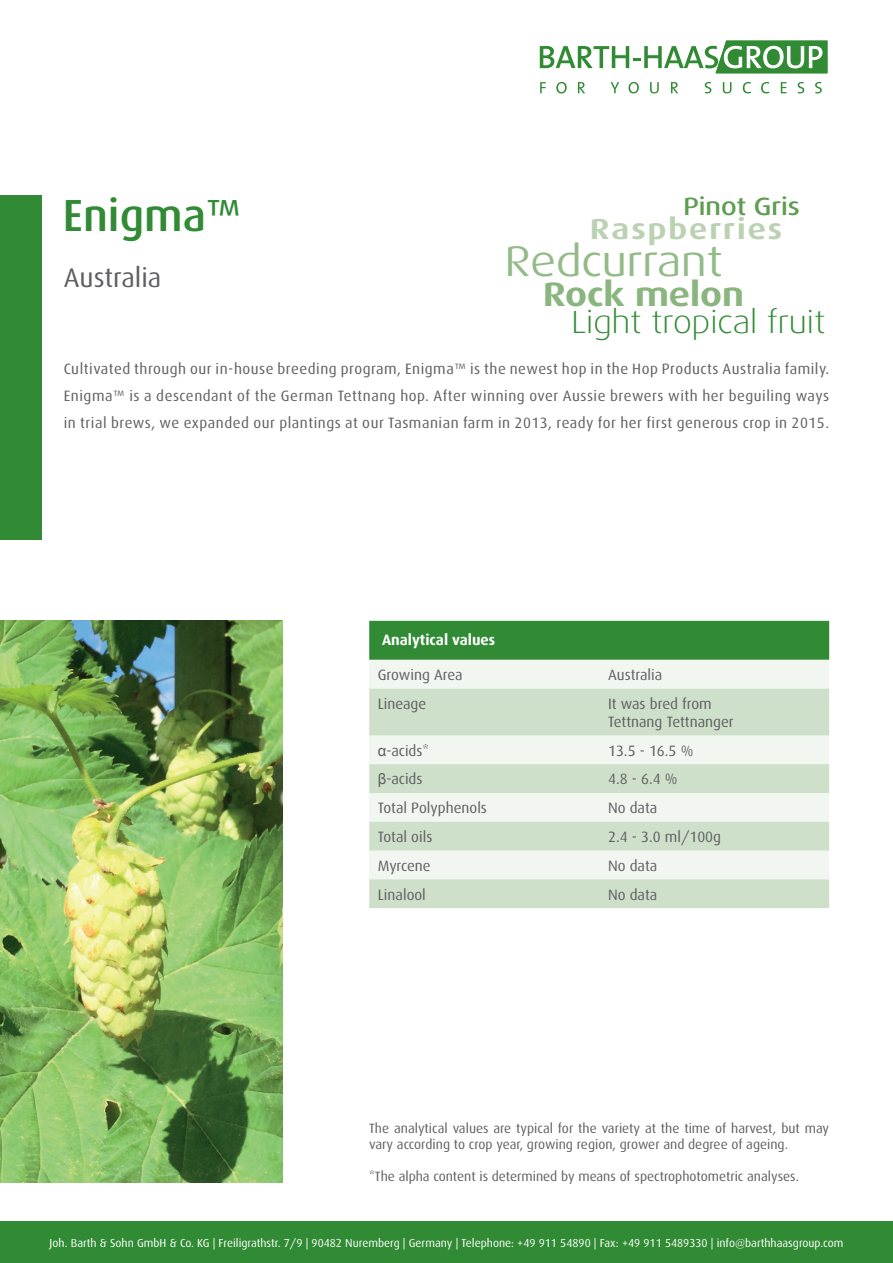
<style>
.page{position:relative;width:893px;height:1263px;background:#fff}
.page>*{position:absolute;margin:0;border:0;box-sizing:border-box;transform-origin:0 0}
.t1{font:500 45px "Dax";color:#318b34}
.t2{font:42.75px "Dax Wide";color:#93bb88}
.t3{font:700 33.75px "Dax Wide";color:#8ab57f}
.t4{font:300 31.95px "Dax Wide";color:#318b34}
.t5{font:700 28.8px "Dax Wide";letter-spacing:.07em;color:#bad2b2}
.t6{font:27px "Dax";color:#5f5f62}
.t7{font:500 24.9px "Dax Wide";color:#5d9d51}
.t8{font:15px/27px "Dax";color:#5f5f62}
.t9{font:700 15px "Dax";color:#fff}
.t10{font:13.5px/16.2px "Dax";color:#5f5f62}
.t11{font:11.55px "Dax";color:#fff}
.s1{font-family:"Arial"}
</style>
<div class="page">
<div style="left:369px;top:621px;width:460px;height:39px;background:#318b34"></div>
<div style="left:369px;top:660px;width:460px;height:29px;background:#f1f6f0"></div>
<svg style="left:369px;top:689px;width:460px;height:219px;fill:#cfe0ca"></svg>
<img style="left:0;top:621px;width:283px;height:561px">
<div style="left:0;top:195px;width:41px;height:344px;background:#318b34"></div>
<div style="left:0;top:1221px;width:893px;height:42px;background:#318b34"></div>
<svg style="left:540px;top:82px;width:6px;height:11px"></svg>
<svg style="left:556px;top:82px;width:11px;height:11px"></svg>
<svg style="left:578px;top:82px;width:7px;height:11px"></svg>
<svg style="left:611px;top:82px;width:8px;height:11px"></svg>
<svg style="left:628px;top:82px;width:11px;height:11px"></svg>
<svg style="left:650px;top:82px;width:9px;height:11px"></svg>
<svg style="left:671px;top:82px;width:7px;height:11px"></svg>
<svg style="left:705px;top:82px;width:6px;height:11px"></svg>
<svg style="left:723px;top:82px;width:8px;height:11px"></svg>
<svg style="left:743px;top:82px;width:8px;height:11px"></svg>
<svg style="left:761px;top:82px;width:8px;height:11px"></svg>
<svg style="left:781px;top:82px;width:5px;height:11px"></svg>
<svg style="left:798px;top:82px;width:6px;height:11px"></svg>
<svg style="left:815px;top:82px;width:7px;height:11px"></svg>
<svg style="left:540px;top:40px;width:287px;height:33px"></svg>
<h1 class="t1" style="left:63px;top:190px;width:180px">Enigma™</h1>
<h3 class="t6" style="left:64px;top:263px;width:99px">Australia</h3>
<h3 class="t7" style="left:683px;top:192px;width:118px">Pinot Gris</h3>
<h2 class="t2" style="left:505px;top:237px;width:219px">Redcurrant</h2>
<h3 class="t3" style="left:543px;top:275px;width:202px">Rock melon</h3>
<h3 class="t4" style="left:572px;top:304px;width:255px">Light tropical fruit</h3>
<h3 class="t5" style="left:590px;top:213px;width:194px">Raspberries</h3>
<p class="t8" style="left:64px;top:356px;width:767px;text-align:justify">Cultivated through our in-house breeding program, Enigma™ is the newest hop in the Hop Products Australia family.<br>Enigma™ is a descendant of the German Tettnang hop. After winning over Aussie brewers with her beguiling ways in trial brews, we expanded our plantings at our Tasmanian farm in 2013, ready for her first generous crop in 2015.</p>
<p class="t9" style="left:382px;top:632px;width:115px">Analytical values</p>
<p class="t8" style="left:378px;top:661px;width:86px">Growing Area</p>
<p class="t8" style="left:608px;top:661px;width:56px">Australia</p>
<p class="t8" style="left:378px;top:690px;width:50px">Lineage</p>
<p class="t8" style="left:608px;top:695px;width:127px;line-height:18px">It was bred from<br>Tettnang Tettnanger</p>
<p class="t8" style="left:378px;top:737px;width:53px"><span class="s1">α</span>-acids*</p>
<p class="t8" style="left:608px;top:737px;width:87px">13.5 - 16.5 %</p>
<p class="t8" style="left:378px;top:766px;width:46px"><span class="s1">β</span>-acids</p>
<p class="t8" style="left:608px;top:766px;width:71px">4.8 - 6.4 %</p>
<p class="t8" style="left:378px;top:795px;width:111px">Total Polyphenols</p>
<p class="t8" style="left:608px;top:795px;width:51px">No data</p>
<p class="t8" style="left:378px;top:823px;width:56px">Total oils</p>
<p class="t8" style="left:608px;top:823px;width:115px">2.4 - 3.0 ml/100g</p>
<p class="t8" style="left:378px;top:852px;width:55px">Myrcene</p>
<p class="t8" style="left:608px;top:852px;width:51px">No data</p>
<p class="t8" style="left:378px;top:881px;width:50px">Linalool</p>
<p class="t8" style="left:608px;top:881px;width:51px">No data</p>
<p class="t10" style="left:369px;top:1120px;width:461px">The analytical values are typical for the variety at the time of harvest, but may vary according to crop year, growing region, grower and degree of ageing.</p>
<p class="t10" style="left:369px;top:1169px;width:431px">*The alpha content is determined by means of spectrophotometric analyses.</p>
<p class="t11" style="left:50px;top:1237px;width:795px">Joh. Barth &amp; Sohn GmbH &amp; Co. KG | Freiligrathstr. 7/9 | 90482 Nuremberg | Germany | Telephone: +49 911 54890 | Fax: +49 911 5489330 | info@barthhaasgroup.com</p>
</div>
